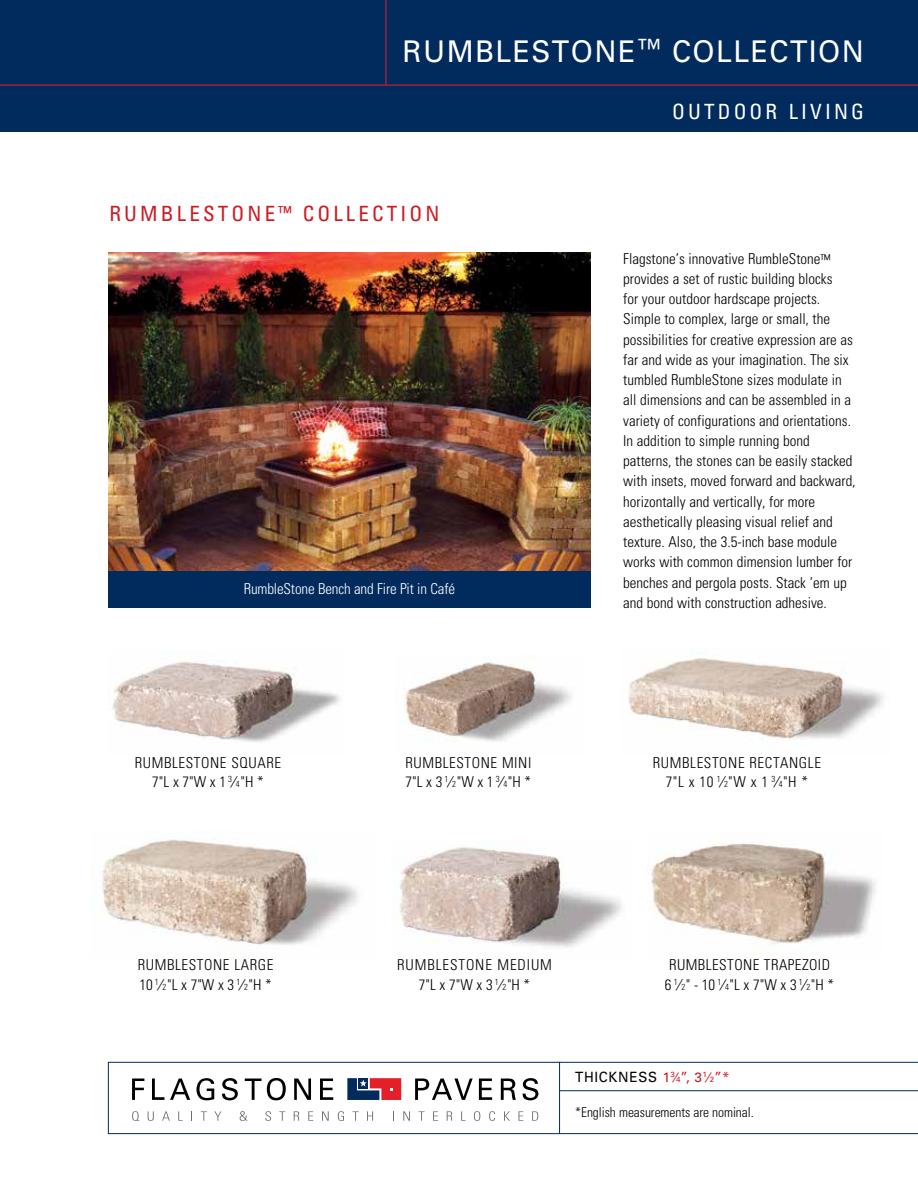
<style>
.page{position:relative;width:918px;height:1188px;background:#fff}
.page>*{position:absolute;margin:0;border:0;box-sizing:border-box;transform-origin:0 0}
.t1{font:30px "Univers";letter-spacing:.05em;color:#fff;scale:.95 1}
.t2{font:condensed 21px "Univers";letter-spacing:.15em;color:#ce1b22}
.t3{font:condensed 21px "Univers";letter-spacing:.15em;color:#fff}
.t4{font:300 condensed 15px/20.2px "Univers";color:#000}
.t5{font:300 condensed 15px/19.5px "Univers";letter-spacing:.04em;color:#000}
.t6{font:300 condensed 15px/19.5px "Univers";letter-spacing:.03em;color:#000}
.t7{font:300 condensed 15px/19.5px "Univers";letter-spacing:.06em;color:#000;text-align:center}
.t8{font:300 condensed 15px "Univers";letter-spacing:-.01em;color:#fff}
.t9{font:14.1px "Univers";letter-spacing:.05em;color:#000;scale:.95 1}
.t10{font:300 condensed 13.5px "Univers";letter-spacing:-.005em;color:#000}
.s1{font-size:25.2px}
.s2{font-size:16.5px}
.s3{font-size:13.5px}
.s4{font-size:8.7px}
.s5{font-size:13.5px;color:#ce1b22}
.s6{font-size:7.5px;color:#ce1b22}
.s7{color:#ce1b22}
</style>
<div class="page">
<div style="left:0;top:0;width:918px;height:132px;background:#002b5c"></div>
<hr style="left:0;top:85px;width:918px;height:1px;background:#e31f27">
<svg style="left:108px;top:1062px;width:810px;height:72px"></svg>
<hr style="left:560px;top:1090px;width:358px;height:1px;background:#002b5c">
<div style="left:122px;top:1071px;width:427px;height:56px;background:#fff"></div>
<svg style="left:132px;top:1079px;width:12px;height:21px"></svg>
<svg style="left:152px;top:1079px;width:12px;height:21px"></svg>
<svg style="left:170px;top:1079px;width:20px;height:21px"></svg>
<svg style="left:196px;top:1078px;width:18px;height:22px"></svg>
<svg style="left:222px;top:1078px;width:16px;height:22px"></svg>
<svg style="left:245px;top:1079px;width:16px;height:21px"></svg>
<svg style="left:267px;top:1078px;width:19px;height:22px"></svg>
<svg style="left:294px;top:1079px;width:17px;height:21px"></svg>
<svg style="left:320px;top:1079px;width:13px;height:21px"></svg>
<svg style="left:415px;top:1079px;width:58px;height:21px"></svg>
<svg style="left:479px;top:1079px;width:13px;height:21px"></svg>
<svg style="left:501px;top:1079px;width:15px;height:21px"></svg>
<svg style="left:523px;top:1078px;width:15px;height:22px"></svg>
<svg style="left:132px;top:1111px;width:7px;height:10px"></svg>
<svg style="left:148px;top:1111px;width:6px;height:10px"></svg>
<svg style="left:162px;top:1111px;width:8px;height:10px"></svg>
<svg style="left:178px;top:1111px;width:5px;height:10px"></svg>
<svg style="left:201px;top:1111px;width:6px;height:10px"></svg>
<svg style="left:214px;top:1111px;width:7px;height:10px"></svg>
<svg style="left:240px;top:1111px;width:8px;height:10px"></svg>
<svg style="left:265px;top:1111px;width:6px;height:10px"></svg>
<svg style="left:279px;top:1111px;width:6px;height:10px"></svg>
<svg style="left:294px;top:1111px;width:5px;height:10px"></svg>
<svg style="left:308px;top:1111px;width:5px;height:10px"></svg>
<svg style="left:322px;top:1111px;width:7px;height:10px"></svg>
<svg style="left:338px;top:1111px;width:6px;height:10px"></svg>
<svg style="left:353px;top:1111px;width:6px;height:10px"></svg>
<svg style="left:367px;top:1111px;width:6px;height:10px"></svg>
<svg style="left:403px;top:1111px;width:7px;height:10px"></svg>
<svg style="left:419px;top:1111px;width:6px;height:10px"></svg>
<svg style="left:433px;top:1111px;width:5px;height:10px"></svg>
<svg style="left:447px;top:1111px;width:5px;height:10px"></svg>
<svg style="left:461px;top:1111px;width:5px;height:10px"></svg>
<svg style="left:474px;top:1111px;width:6px;height:10px"></svg>
<svg style="left:489px;top:1111px;width:6px;height:10px"></svg>
<svg style="left:504px;top:1111px;width:6px;height:10px"></svg>
<svg style="left:518px;top:1111px;width:5px;height:10px"></svg>
<svg style="left:532px;top:1111px;width:6px;height:10px"></svg>
<svg style="left:347px;top:1078px;width:54px;height:22px"></svg>
<img style="left:92px;top:839px;width:266px;height:107px">
<img style="left:399px;top:847px;width:223px;height:101px">
<img style="left:648px;top:842px;width:227px;height:110px">
<img style="left:108px;top:253px;width:483px;height:318px">
<hr style="left:386px;top:0;width:1px;height:85px;background:#e31f27">
<img style="left:404px;top:655px;width:168px;height:87px">
<img style="left:628px;top:655px;width:256px;height:85px">
<img style="left:112px;top:661px;width:228px;height:81px">
<div style="left:108px;top:571px;width:483px;height:36px;background:#002b5c"></div>
<h1 class="t1" style="left:403px;top:34px;width:487px">RUMBLESTONE<span class="s1">™</span> COLLECTION</h1>
<h2 class="t2" style="left:110px;top:200px;width:332px">RUMBLESTONE<span class="s2">™</span> COLLECTION</h2>
<p class="t8" style="left:244px;top:579px;width:213px">RumbleStone Bench and Fire Pit in Café</p>
<h2 class="t3" style="left:672px;top:98px;width:193px">OUTDOOR LIVING</h2>
<p class="t4" style="left:623px;top:248px;width:234px">Flagstone’s innovative RumbleStone<span class="s3">™ </span>provides a set of rustic building blocks<br>for your outdoor hardscape projects.<br>Simple to complex, large or small, the possibilities for creative expression are as far and wide as your imagination. The six tumbled RumbleStone sizes modulate in all dimensions and can be assembled in a variety of configurations and orientations.<br>In addition to simple running bond patterns, the stones can be easily stacked with insets, moved forward and backward, horizontally and vertically, for more aesthetically pleasing visual relief and texture. Also, the 3.5-inch base module works with common dimension lumber for benches and pergola posts. Stack ’em up and bond with construction adhesive.</p>
<p class="t5" style="left:135px;top:753px;width:148px;text-align:center">RUMBLESTONE SQUARE<br>7"L x 7"W x 1 <sup>3</sup>⁄<span class="s4">4</span>"H *</p>
<p class="t5" style="left:405px;top:753px;width:127px">RUMBLESTONE MINI<br>7"L x 3 <sup>1</sup>⁄<span class="s4">2</span>"W x 1 <sup>3</sup>⁄<span class="s4">4</span>"H *</p>
<p class="t5" style="left:653px;top:753px;width:170px;text-align:center">RUMBLESTONE RECTANGLE<br>7"L x 10 <sup>1</sup>⁄<span class="s4">2</span>"W x 1 <sup>3</sup>⁄<span class="s4">4</span>"H *</p>
<p class="t5" style="left:138px;top:955px;width:137px">RUMBLESTONE LARGE<br>10 <sup>1</sup>⁄<span class="s4">2</span>"L x 7"W x 3 <sup>1</sup>⁄<span class="s4">2</span>"H *</p>
<p class="t7" style="left:397px;top:955px;width:156px">RUMBLESTONE MEDIUM<br>7"L x 7"W x 3 <sup>1</sup>⁄<span class="s4">2</span>"H *</p>
<p class="t6" style="left:665px;top:955px;width:171px">RUMBLESTONE TRAPEZOID<br>6 <sup>1</sup>⁄<span class="s4">2</span>" - 10 <sup>1</sup>⁄<span class="s4">4</span>"L x 7"W x 3 <sup>1</sup>⁄<span class="s4">2</span>"H *</p>
<p class="t9" style="left:575px;top:1069px;width:164px">THICKNESS <span class="s5">1</span><sup>3</sup><span class="s5">⁄</span><span class="s6">4</span><span class="s7">”,</span> <span class="s5">3</span><sup>1</sup><span class="s5">⁄</span><span class="s6">2</span><span class="s7">”*</span></p>
<p class="t10" style="left:575px;top:1104px;width:180px">*English measurements are nominal.</p>
</div>
